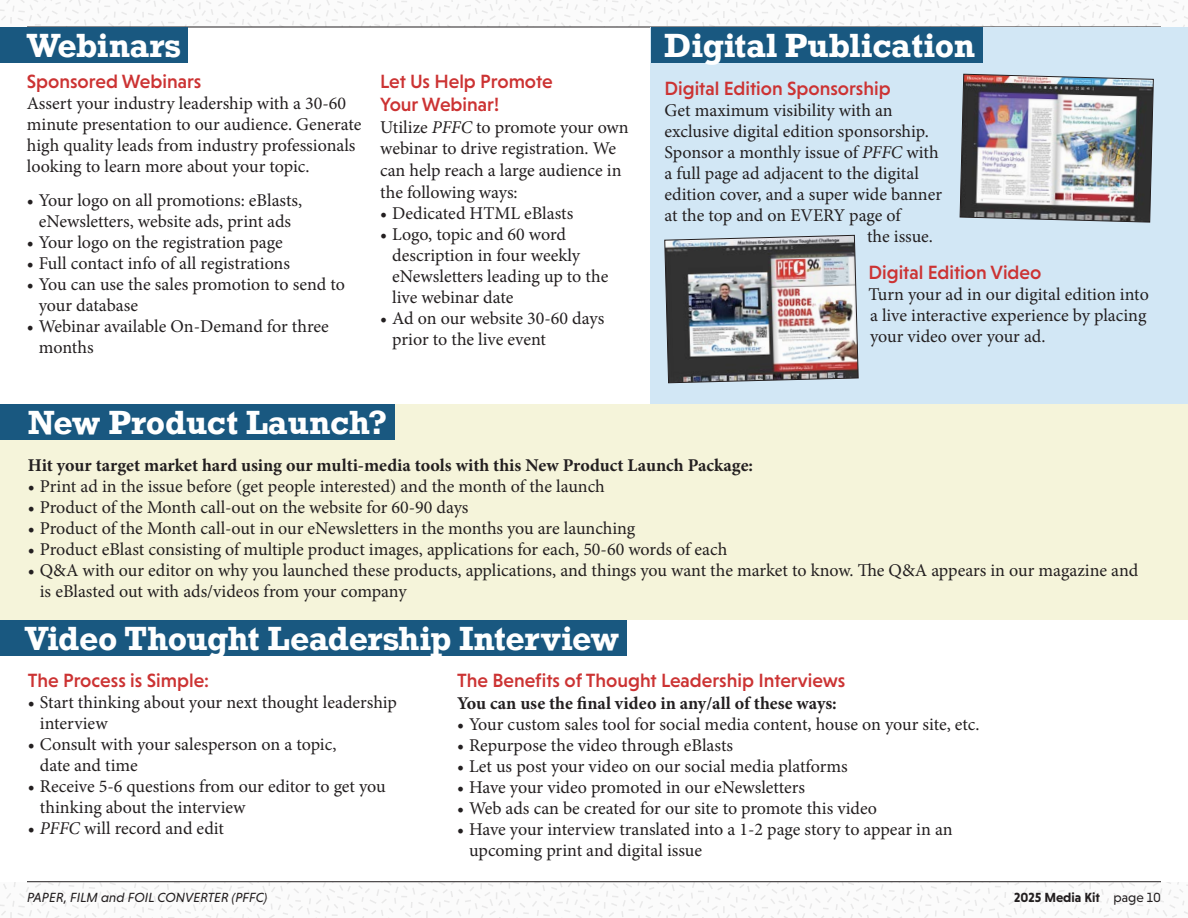
<style>
.page{position:relative;width:1188px;height:918px;background:#fff}
.page>*{position:absolute;margin:0;border:0;box-sizing:border-box;transform-origin:0 0}
.Page_Heading_Bleed{font:700 31.5px "Rockwell";letter-spacing:-.01em;color:#fff}
.Page_Heading{font:700 31.5px "Rockwell";color:#fff}
.t1{font:500 19.5px/23.4px "Niveau Grotesk";color:#c33}
.body{font:18px/21px "Minion Pro";letter-spacing:-.005em;color:#231f20}
.bl_heading_bold{font:700 18px "Minion Pro";color:#231f20}
.bl_heading{font:18px/21.6px "Minion Pro";letter-spacing:-.005em;color:#231f20}
.t2{font:italic 13.5px "Niveau Grotesk";color:#231f20}
.t3{font:700 13.5px "Niveau Grotesk";color:#231f20}
.s1{font-style:italic}
.s2{font-weight:400}
</style>
<div class="page">
<svg style="left:0;top:0;width:1188px;height:27px"></svg>
<svg style="left:0;top:882px;width:1188px;height:36px"></svg>
<hr style="left:27px;top:27px;width:1134px;height:1px;background:#231f20">
<div style="left:651px;top:27px;width:537px;height:377px;background:#d2e7f5"></div>
<div style="left:0;top:404px;width:1188px;height:216px;background:#f5f4da"></div>
<div style="left:0;top:27px;width:188px;height:36px;background:#195880"></div>
<div style="left:651px;top:27px;width:331px;height:36px;background:#195880"></div>
<img style="left:960px;top:74px;width:194px;height:148px">
<img style="left:664px;top:235px;width:195px;height:148px">
<div style="left:0;top:620px;width:626px;height:36px;background:#195880"></div>
<div style="left:0;top:404px;width:394px;height:36px;background:#195880"></div>
<hr style="left:27px;top:881px;width:1134px;height:1px;background:#231f20">
<p class="Page_Heading_Bleed" style="left:27px;top:25px;width:156px">Webinars</p>
<p class="t1" style="left:27px;top:69px;width:176px">Sponsored Webinars</p>
<p class="body" style="left:27px;top:93px;width:336px">Assert your industry leadership with a 30-60 minute presentation to our audience. Generate high quality leads from industry professionals looking to learn more about your topic.</p>
<p class="body" style="left:27px;top:190px;width:277px;text-align:center">• Your logo on all promotions: eBlasts, eNewsletters, website ads, print ads</p>
<p class="body" style="left:27px;top:232px;width:257px">• Your logo on the registration page</p>
<p class="body" style="left:27px;top:253px;width:265px">• Full contact info of all registrations</p>
<p class="body" style="left:39px;top:274px;width:308px;text-indent:-12px">• You can use the sales promotion to send to your database</p>
<p class="body" style="left:39px;top:316px;width:292px;text-indent:-12px">• Webinar available On-Demand for three months</p>
<p class="t1" style="left:380px;top:69px;width:174px">Let Us Help Promote<br>Your Webinar!</p>
<p class="bl_heading" style="left:380px;top:116px;width:250px">Utilize <span class="s1">PFFC</span> to promote your own webinar to drive registration. We can help reach a large audience in the following ways:</p>
<p class="body" style="left:380px;top:202px;width:195px">• Dedicated HTML eBlasts</p>
<p class="body" style="left:392px;top:223px;width:218px;text-indent:-12px">• Logo, topic and 60 word description in four weekly eNewsletters leading up to the live webinar date</p>
<p class="body" style="left:392px;top:307px;width:214px;text-indent:-12px">• Ad on our website 30-60 days prior to the live event</p>
<p class="Page_Heading_Bleed" style="left:28px;top:402px;width:361px">New Product Launch?</p>
<p class="Page_Heading" style="left:665px;top:25px;width:312px">Digital Publication</p>
<p class="t1" style="left:665px;top:77px;width:228px">Digital Edition Sponsorship</p>
<p class="body" style="left:665px;top:100px;width:230px">Get maximum visibility with an</p>
<p class="body" style="left:665px;top:121px;width:266px">exclusive digital edition sponsorship.</p>
<p class="body" style="left:665px;top:142px;width:276px">Sponsor a monthly issue of <span class="s1">PFFC</span> with</p>
<p class="body" style="left:665px;top:163px;width:256px">a full page ad adjacent to the digital</p>
<p class="body" style="left:665px;top:184px;width:279px">edition cover, and a super wide banner</p>
<p class="body" style="left:665px;top:205px;width:238px">at the top and on EVERY page of</p>
<p class="body" style="left:867px;top:226px;width:67px">the issue.</p>
<p class="t1" style="left:869px;top:261px;width:174px">Digital Edition Video</p>
<p class="body" style="left:869px;top:284px;width:282px">Turn your ad in our digital edition into a live interactive experience by placing your video over your ad.</p>
<p class="bl_heading_bold" style="left:28px;top:452px;width:727px">Hit your target market hard using our multi-media tools with this New Product Launch Package:</p>
<p class="body" style="left:28px;top:475px;width:578px">• Print ad in the issue before (get people interested) and the month of the launch</p>
<p class="body" style="left:28px;top:496px;width:442px">• Product of the Month call-out on the website for 60-90 days</p>
<p class="body" style="left:28px;top:517px;width:609px">• Product of the Month call-out in our eNewsletters in the months you are launching</p>
<p class="body" style="left:28px;top:538px;width:701px">• Product eBlast consisting of multiple product images, applications for each, 50-60 words of each</p>
<p class="body" style="left:40px;top:559px;width:1100px;text-indent:-12px">• Q&amp;A with our editor on why you launched these products, applications, and things you want the market to know. The Q&amp;A appears in our magazine and is eBlasted out with ads/videos from your company</p>
<p class="Page_Heading_Bleed" style="left:25px;top:618px;width:596px">Video Thought Leadership Interview</p>
<p class="t1" style="left:28px;top:669px;width:183px">The Process is Simple:</p>
<p class="body" style="left:40px;top:692px;width:359px;text-indent:-12px">• Start thinking about your next thought leadership interview</p>
<p class="body" style="left:40px;top:734px;width:298px;text-indent:-12px">• Consult with your salesperson on a topic, date and time</p>
<p class="body" style="left:40px;top:776px;width:347px;text-indent:-12px">• Receive 5-6 questions from our editor to get you thinking about the interview</p>
<p class="body" style="left:28px;top:818px;width:198px">• <span class="s1">PFFC</span> will record and edit</p>
<p class="t1" style="left:457px;top:669px;width:390px">The Benefits of Thought Leadership Interviews</p>
<p class="bl_heading_bold" style="left:457px;top:690px;width:381px">You can use the final video in any/all of these ways:</p>
<p class="body" style="left:457px;top:714px;width:524px">• Your custom sales tool for social media content, house on your site, etc.</p>
<p class="body" style="left:457px;top:735px;width:278px">• Repurpose the video through eBlasts</p>
<p class="body" style="left:457px;top:756px;width:392px">• Let us post your video on our social media platforms</p>
<p class="body" style="left:457px;top:777px;width:350px">• Have your video promoted in our eNewsletters</p>
<p class="body" style="left:457px;top:798px;width:421px">• Web ads can be created for our site to promote this video</p>
<p class="body" style="left:469px;top:819px;width:485px;text-indent:-12px">• Have your interview translated into a 1-2 page story to appear in an upcoming print and digital issue</p>
<p class="t2" style="left:27px;top:890px;width:242px">PAPER, FILM and FOIL CONVERTER (PFFC)</p>
<p class="t3" style="left:1014px;top:890px;width:148px">2025 Media Kit <span class="s2">page 10</span></p>
</div>
